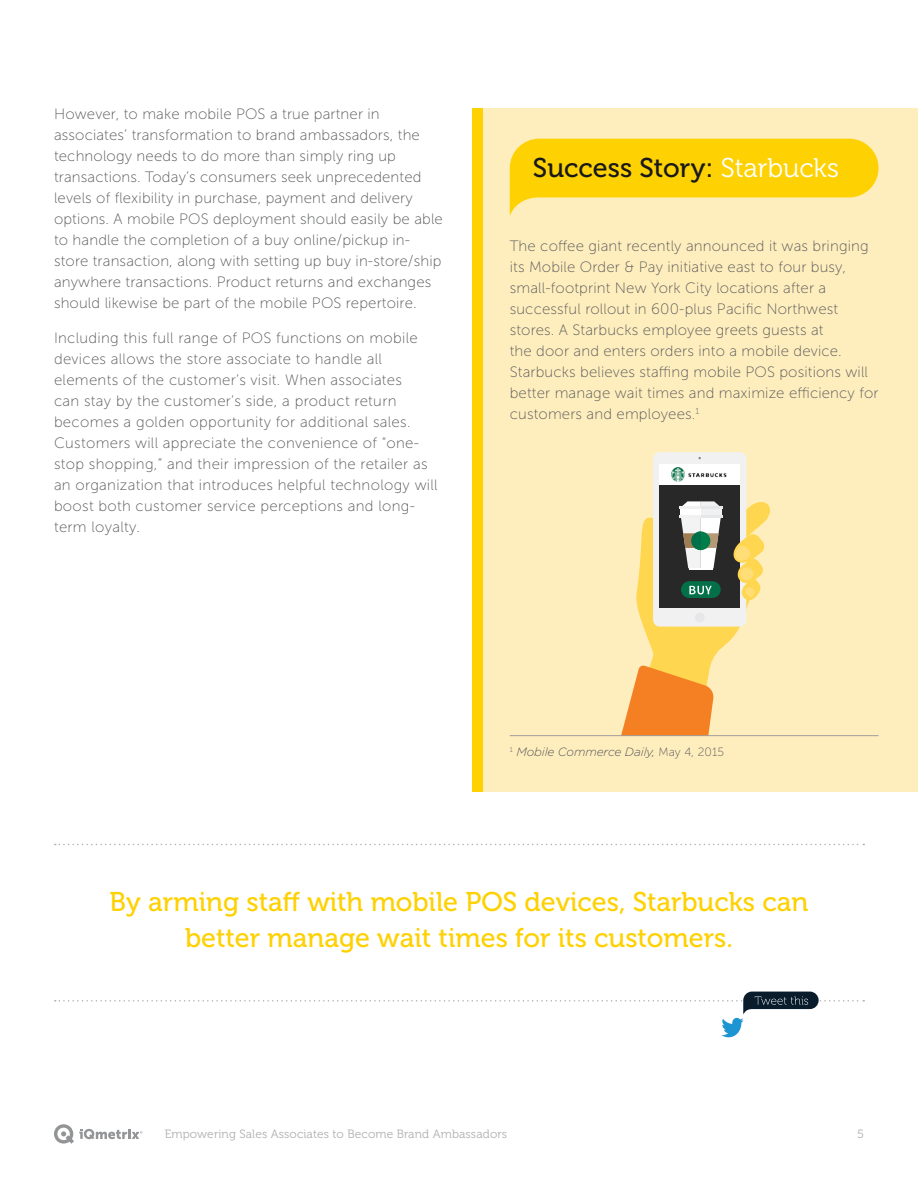
<style>
.page{position:relative;width:918px;height:1188px;background:#fff}
.page>*{position:absolute;margin:0;border:0;box-sizing:border-box;transform-origin:0 0}
.t1{font:27px/36px "Museo 500";color:#fed103;text-align:center}
.t2{font:27px "Museo 500";color:#19191a}
.t3{font:15px/21px "Museo Sans 100";letter-spacing:.01em;color:#58595b}
.t4{font:12px "Museo 300";letter-spacing:.01em;color:#b1b0b0}
.t5{font:italic 300 12px "Gotham";letter-spacing:-.01em;color:#58595b}
.s1{font-family:"Museo 300";color:#fff}
.s2{font-family:"Museo Sans 100";font-weight:400;font-style:normal}
</style>
<div class="page">
<svg style="left:54px;top:1124px;width:88px;height:20px"></svg>
<svg style="left:55px;top:992px;width:809px;height:45px"></svg>
<svg style="left:55px;top:844px;width:809px;height:1px"></svg>
<div style="left:472px;top:108px;width:446px;height:684px;background:#ffeebd"></div>
<div style="left:472px;top:108px;width:11px;height:684px;background:#fed103"></div>
<svg style="left:510px;top:139px;width:369px;height:76px"></svg>
<div style="left:653px;top:452px;width:93px;height:175px;background:#f1f1f2;border-radius:7px"></div>
<div style="left:659px;top:465px;width:81px;height:142px;background:#292829"></div>
<svg style="left:621px;top:500px;width:149px;height:235px"></svg>
<div style="left:659px;top:464px;width:81px;height:21px;background:#fff"></div>
<img style="left:672px;top:468px;width:55px;height:13px">
<hr style="left:510px;top:735px;width:369px;height:1px;background:#a09c9c">
<p class="t3" style="left:54px;top:104px;width:390px">However, to make mobile POS a true partner in associates’ transformation to brand ambassadors, the technology needs to do more than simply ring up transactions. Today’s consumers seek unprecedented levels of flexibility in purchase, payment and delivery options. A mobile POS deployment should easily be able to handle the completion of a buy online/pickup in&shy;store transaction, along with setting up buy in-store/ship anywhere transactions. Product returns and exchanges should likewise be part of the mobile POS repertoire.</p>
<p class="t3" style="left:54px;top:327px;width:385px">Including this full range of POS functions on mobile devices allows the store associate to handle all elements of the customer’s visit. When associates<br>can stay by the customer’s side, a product return becomes a golden opportunity for additional sales.<br>Customers will appreciate the convenience of “one&shy;stop shopping,” and their impression of the retailer as an organization that introduces helpful technology will boost both customer service perceptions and long&shy;term loyalty.</p>
<h1 class="t2" style="left:533px;top:153px;width:308px">Success Story: <span class="s1">Starbucks</span></h1>
<p class="t3" style="left:510px;top:236px;width:370px">The coffee giant recently announced it was bringing its Mobile Order &amp; Pay initiative east to four busy, small-footprint New York City locations after a successful rollout in 600-plus Pacific Northwest stores. A Starbucks employee greets guests at<br>the door and enters orders into a mobile device.<br>Starbucks believes staffing mobile POS positions will better manage wait times and maximize efficiency for customers and employees.<sup>1</sup></p>
<p class="t5" style="left:510px;top:744px;width:216px"><sup>1</sup> Mobile Commerce Daily, <span class="s2">May 4, 2015</span></p>
<h1 class="t1" style="left:110px;top:884px;width:700px">By arming staff with mobile POS devices, Starbucks can better manage wait times for its customers.</h1>
<p class="t4" style="left:165px;top:1128px;width:344px">Empowering Sales Associates to Become Brand Ambassadors</p>
<p class="t4" style="left:857px;top:1128px;width:8px">5</p>
</div>
